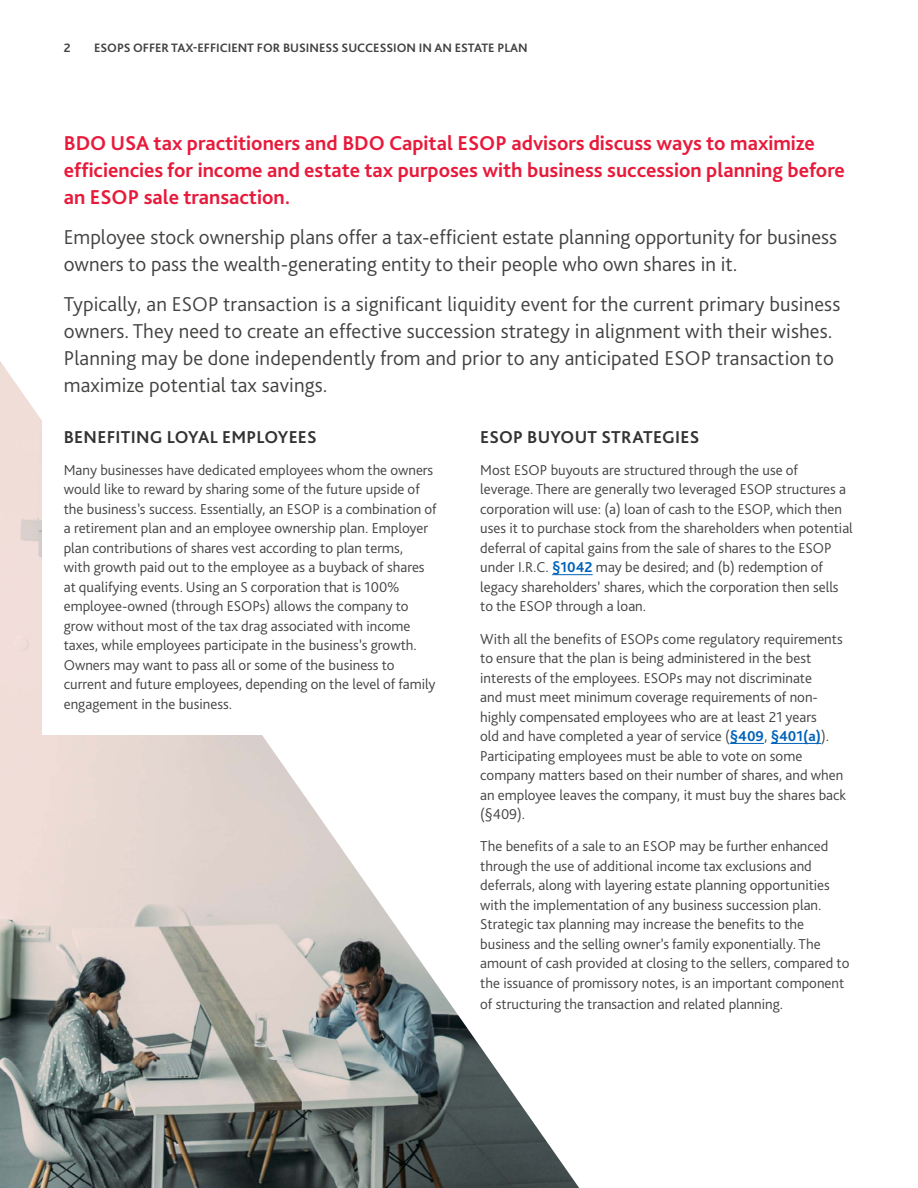
<style>
.page{position:relative;width:918px;height:1188px;background:#fff}
.page>*{position:absolute;margin:0;border:0;box-sizing:border-box;transform-origin:0 0}
.t1{font:300 21px/27px "Bliss Pro";letter-spacing:.005em;color:#424241}
.t2{font:700 21px/27px "Bliss Pro";color:#e81a3b}
.t3{font:700 18px "Bliss Pro";letter-spacing:.015em;color:#333}
.t4{font:300 15px/19.5px "Bliss Pro";color:#424241}
.t5{font:700 12.75px "Bliss Pro";color:#424241}
.s1{font-weight:700;color:#0062b8}
</style>
<div class="page">
<img style="left:0;top:361px;width:579px;height:827px">
<div style="left:43px;top:330px;width:416px;height:405px;background:#fff"></div>
<hr style="left:552px;top:574px;width:41px;height:1px;background:#0062b8">
<hr style="left:730px;top:743px;width:34px;height:1px;background:#0062b8">
<hr style="left:771px;top:743px;width:50px;height:1px;background:#0062b8">
<p class="t5" style="left:64px;top:40px;width:8px">2</p>
<p class="t5" style="left:94px;top:40px;width:435px">ESOPS OFFER TAX-EFFICIENT FOR BUSINESS SUCCESSION IN AN ESTATE PLAN</p>
<h1 class="t2" style="left:64px;top:129px;width:783px">BDO USA tax practitioners and BDO Capital ESOP advisors discuss ways to maximize efficiencies for income and estate tax purposes with business succession planning before an ESOP sale transaction.</h1>
<h1 class="t1" style="left:64px;top:223px;width:775px">Employee stock ownership plans offer a tax-efficient estate planning opportunity for business owners to pass the wealth-generating entity to their people who own shares in it.</h1>
<p class="t1" style="left:64px;top:290px;width:778px">Typically, an ESOP transaction is a significant liquidity event for the current primary business owners. They need to create an effective succession strategy in alignment with their wishes.<br>Planning may be done independently from and prior to any anticipated ESOP transaction to maximize potential tax savings.</p>
<p class="t3" style="left:64px;top:426px;width:254px">BENEFITING LOYAL EMPLOYEES</p>
<p class="t4" style="left:64px;top:460px;width:374px">Many businesses have dedicated employees whom the owners would like to reward by sharing some of the future upside of the business’s success. Essentially, an ESOP is a combination of a retirement plan and an employee ownership plan. Employer plan contributions of shares vest according to plan terms,<br>with growth paid out to the employee as a buyback of shares at qualifying events. Using an S corporation that is 100% employee-owned (through ESOPs) allows the company to grow without most of the tax drag associated with income taxes, while employees participate in the business’s growth.<br>Owners may want to pass all or some of the business to current and future employees, depending on the level of family engagement in the business.</p>
<p class="t3" style="left:480px;top:426px;width:221px">ESOP BUYOUT STRATEGIES</p>
<p class="t4" style="left:480px;top:460px;width:374px">Most ESOP buyouts are structured through the use of leverage. There are generally two leveraged ESOP structures a corporation will use: (a) loan of cash to the ESOP, which then uses it to purchase stock from the shareholders when potential deferral of capital gains from the sale of shares to the ESOP under I.R.C. <span class="s1">§1042</span> may be desired; and (b) redemption of legacy shareholders’ shares, which the corporation then sells to the ESOP through a loan.</p>
<p class="t4" style="left:480px;top:629px;width:367px">With all the benefits of ESOPs come regulatory requirements to ensure that the plan is being administered in the best interests of the employees. ESOPs may not discriminate<br>and must meet minimum coverage requirements of non&shy;highly compensated employees who are at least 21 years<br>old and have completed a year of service (<span class="s1">§409</span>, <span class="s1">§401(a)</span>).<br>Participating employees must be able to vote on some company matters based on their number of shares, and when an employee leaves the company, it must buy the shares back (§409).</p>
<p class="t4" style="left:480px;top:836px;width:371px">The benefits of a sale to an ESOP may be further enhanced through the use of additional income tax exclusions and deferrals, along with layering estate planning opportunities with the implementation of any business succession plan.<br>Strategic tax planning may increase the benefits to the business and the selling owner’s family exponentially. The amount of cash provided at closing to the sellers, compared to the issuance of promissory notes, is an important component</p>
<p class="t4" style="left:480px;top:994px;width:305px">of structuring the transaction and related planning.</p>
</div>
